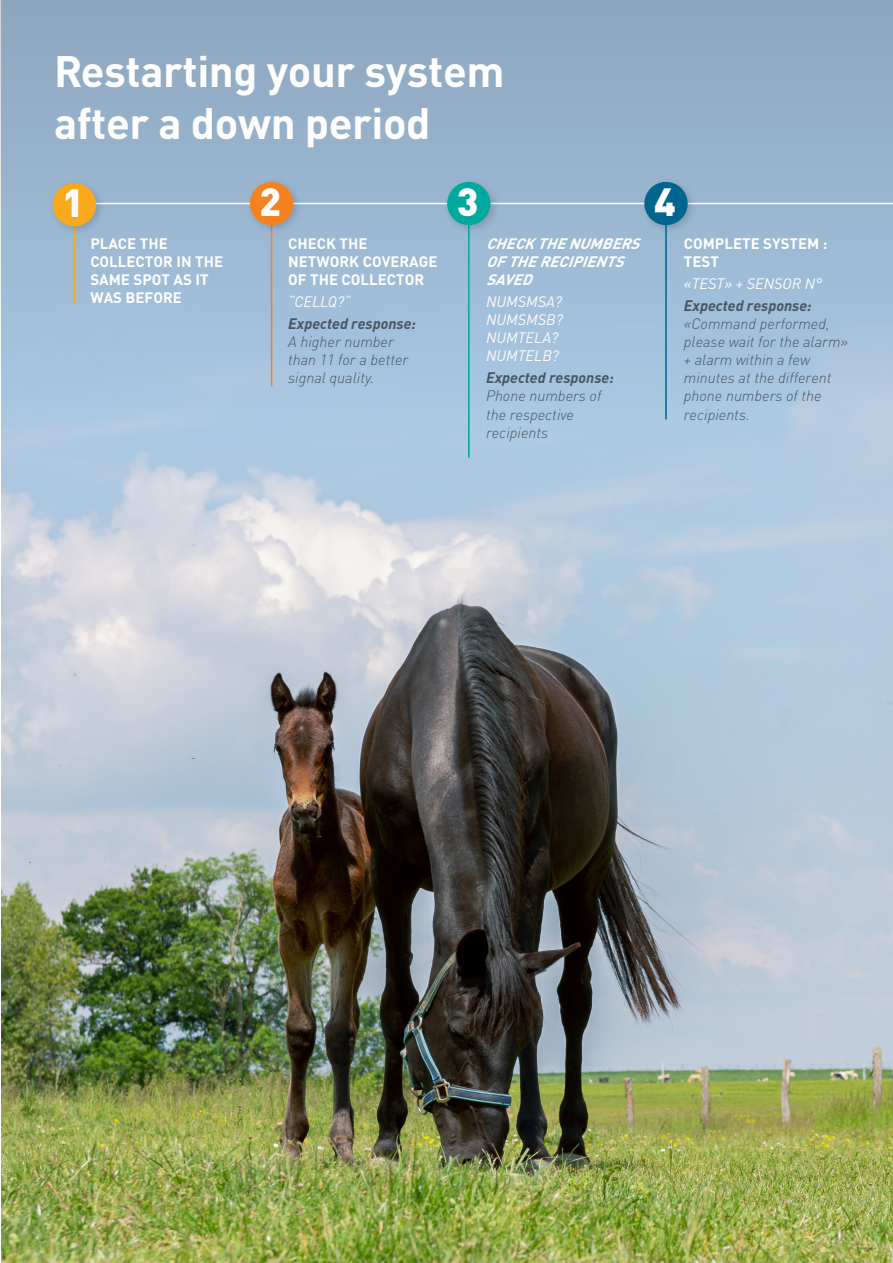
<style>
.page{position:relative;width:893px;height:1263px;background:#fff}
.page>*{position:absolute;margin:0;border:0;box-sizing:border-box;transform-origin:0 0}
.t1{font:700 43.5px/52.2px "FFDIN Pro";letter-spacing:-.01em;color:#fff}
.t2{font:900 38.85px "FFDIN Pro";color:#fff}
.t3{font:italic 300 15px/18px "FFDIN Pro";color:#485462}
.t4{font:700 15px/18px "FFDIN Pro";color:#fff}
.t5{font:italic 15px/18px "FFDIN Pro";color:#fff}
.t6{font:italic 700 15px/18px "FFDIN Pro";color:#fff}
.t7{font:italic 700 15px "FFDIN Pro";color:#485462}
.s1{font-weight:700}
</style>
<div class="page">
<img style="left:1px;top:423px;width:892px;height:840px">
<div style="left:0;top:0;width:893px;height:423px;background:linear-gradient(to bottom,#8ca6be,#abc9e3)"></div>
<hr style="left:53px;top:203px;width:840px;height:1px;background:#fff">
<hr style="left:74px;top:207px;width:1px;height:97px;background:#f9a91b">
<div style="left:48px;top:178px;width:59px;height:59px;background:#231f20;opacity:.2"></div>
<div style="left:53px;top:183px;width:43px;height:43px;background:#f9a91b;border-radius:50%"></div>
<hr style="left:271px;top:206px;width:1px;height:180px;background:#f58220">
<div style="left:245px;top:177px;width:59px;height:59px;background:#231f20;opacity:.2"></div>
<div style="left:250px;top:182px;width:43px;height:43px;background:#f58220;border-radius:50%"></div>
<hr style="left:468px;top:206px;width:2px;height:252px;background:#00a99d">
<div style="left:442px;top:177px;width:60px;height:59px;background:#231f20;opacity:.2"></div>
<div style="left:447px;top:182px;width:43px;height:43px;background:#00a99d;border-radius:50%"></div>
<hr style="left:665px;top:206px;width:2px;height:213px;background:#00668d">
<div style="left:639px;top:177px;width:60px;height:59px;background:#231f20;opacity:.2"></div>
<div style="left:644px;top:182px;width:44px;height:43px;background:#00668d;border-radius:50%"></div>
<p class="t1" style="left:54px;top:40px;width:452px">Restarting your system after a down period</p>
<p class="t2" style="left:62px;top:170px;width:23px">1</p>
<p class="t2" style="left:260px;top:169px;width:23px">2</p>
<p class="t2" style="left:457px;top:169px;width:23px">3</p>
<p class="t2" style="left:654px;top:169px;width:23px">4</p>
<p class="t4" style="left:90px;top:233px;width:134px">PLACE THE<br>COLLECTOR IN THE<br>SAME SPOT AS IT<br>WAS BEFORE</p>
<p class="t4" style="left:288px;top:233px;width:151px">CHECK THE<br>NETWORK COVERAGE<br>OF THE COLLECTOR</p>
<p class="t6" style="left:486px;top:233px;width:162px">CHECKTHENUMBERS<br>OFTHERECIPIENTS<br>SAVED</p>
<p class="t5" style="left:486px;top:291px;width:78px">NUMSMSA?<br>NUMSMSB?<br>NUMTELA?<br>NUMTELB?</p>
<p class="t7" style="left:486px;top:366px;width:129px">Expected response:</p>
<p class="t3" style="left:486px;top:386px;width:117px">Phone numbers of</p>
<p class="t3" style="left:486px;top:404px;width:90px">the respective recipients</p>
<p class="t5" style="left:288px;top:291px;width:64px">“CELLQ?“</p>
<p class="t7" style="left:288px;top:312px;width:129px">Expected response:</p>
<p class="t3" style="left:288px;top:332px;width:107px">A higher number</p>
<p class="t3" style="left:288px;top:350px;width:122px">than 11 for a better signal quality.</p>
<p class="t4" style="left:684px;top:233px;width:145px">COMPLETE SYSTEM :<br>TEST</p>
<p class="t5" style="left:684px;top:273px;width:140px">«TEST» + SENSOR N°</p>
<p class="t3" style="left:684px;top:296px;width:166px"><span class="s1">Expected response: </span>«Command performed, please wait for the alarm» + alarm within a few minutes at the different phone numbers of the recipients.</p>
</div>
